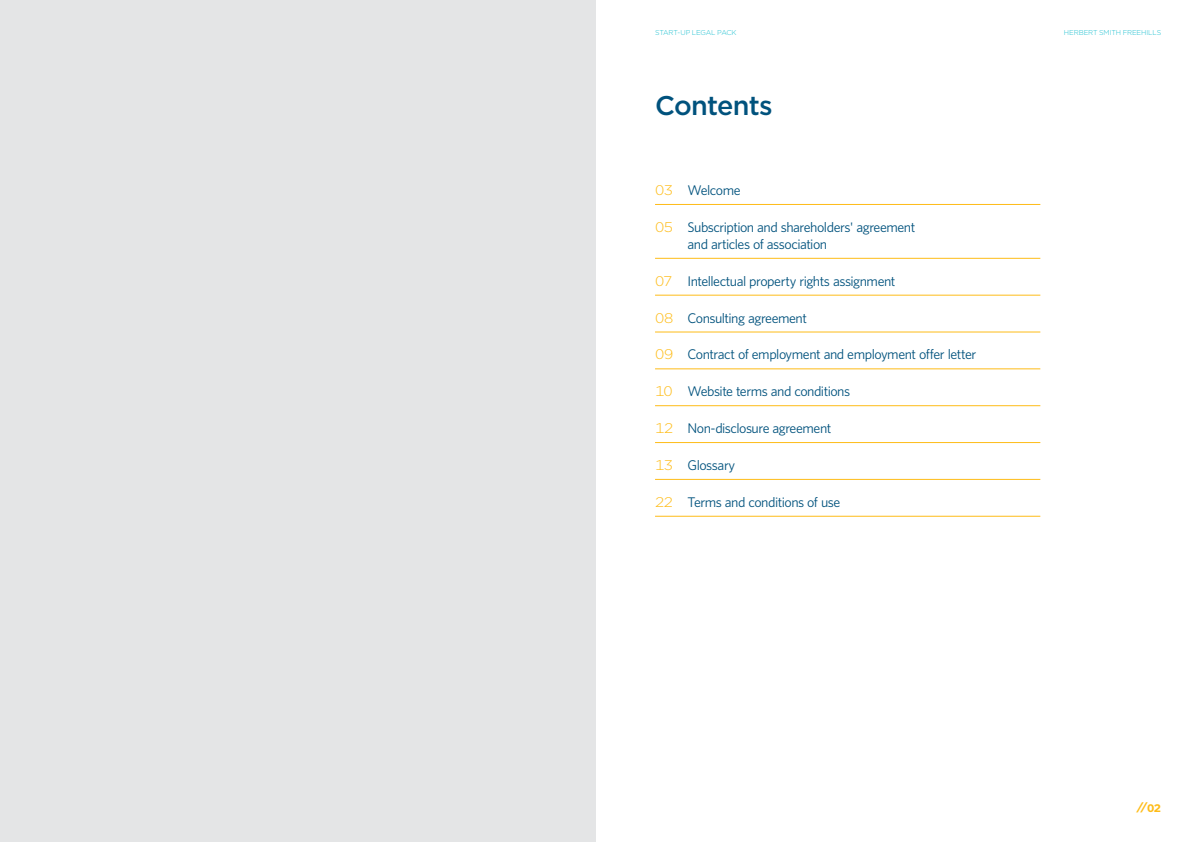
<style>
.page{position:relative;width:1191px;height:842px;background:#fff}
.page>*{position:absolute;margin:0;border:0;box-sizing:border-box;transform-origin:0 0}
.t1{font:500 27px "Gotham";letter-spacing:-.03em;color:#00527d}
.t2{font:14px/17px "Whitney";letter-spacing:-.035em;color:#00527d}
.t3{font:700 11px "Gotham";color:#febc18;scale:1.1 1}
.t4{font:300 7px "Gotham";letter-spacing:-.02em;color:#16becf}
.s1{font-family:"Gotham";font-weight:300;color:#febc18}
</style>
<div class="page">
<div style="left:0;top:0;width:595px;height:842px;background:#e4e5e6"></div>
<hr style="left:655px;top:204px;width:385px;height:1px;background:#febc18">
<hr style="left:655px;top:258px;width:385px;height:1px;background:#febc18">
<hr style="left:655px;top:295px;width:385px;height:1px;background:#febc18">
<hr style="left:655px;top:332px;width:385px;height:1px;background:#febc18">
<hr style="left:655px;top:369px;width:385px;height:1px;background:#febc18">
<hr style="left:655px;top:405px;width:385px;height:1px;background:#febc18">
<hr style="left:655px;top:442px;width:385px;height:1px;background:#febc18">
<hr style="left:655px;top:479px;width:385px;height:1px;background:#febc18">
<hr style="left:655px;top:516px;width:385px;height:1px;background:#febc18">
<p class="t4" style="left:655px;top:28px;width:83px">START-UP LEGAL PACK</p>
<p class="t4" style="left:1064px;top:28px;width:99px">HERBERT SMITH FREEHILLS</p>
<h1 class="t1" style="left:655px;top:88px;width:119px">Contents</h1>
<p class="t2" style="left:655px;top:181px;width:87px"><span class="s1">03</span> Welcome</p>
<p class="t2" style="left:687px;top:218px;width:229px;text-indent:-32px"><span class="s1">05</span> Subscription and shareholders' agreement and articles of association</p>
<p class="t2" style="left:655px;top:272px;width:242px"><span class="s1">07</span> Intellectual property rights assignment</p>
<p class="t2" style="left:655px;top:309px;width:153px"><span class="s1">08</span> Consulting agreement</p>
<p class="t2" style="left:655px;top:346px;width:323px"><span class="s1">09</span> Contract of employment and employment offer letter</p>
<p class="t2" style="left:655px;top:382px;width:197px"><span class="s1">10</span> Website terms and conditions</p>
<p class="t2" style="left:655px;top:419px;width:178px"><span class="s1">12</span> Non-disclosure agreement</p>
<p class="t2" style="left:655px;top:456px;width:82px"><span class="s1">13</span> Glossary</p>
<p class="t2" style="left:655px;top:493px;width:187px"><span class="s1">22</span> Terms and conditions of use</p>
<p class="t3" style="left:1136px;top:800px;width:24px">//02</p>
</div>
